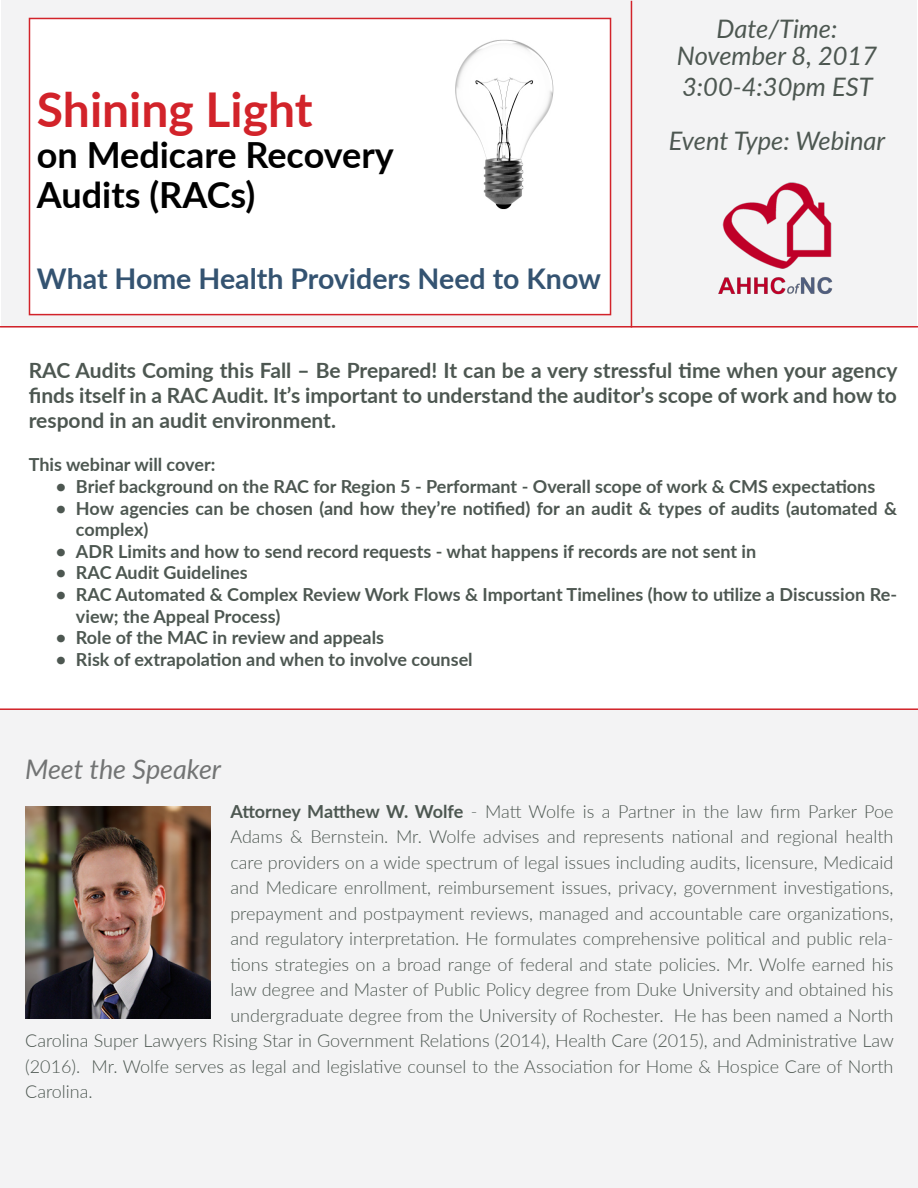
<style>
.page{position:relative;width:918px;height:1188px;background:#fff}
.page>*{position:absolute;margin:0;border:0;box-sizing:border-box;transform-origin:0 0}
.t1{font:700 48px "Lato";color:#d2232a}
.t2{font:700 36px/40.5px "Lato";color:#000}
.t3{font:700 28.5px "Lato";color:#345371}
.t4{font:italic 27px "Lato";color:#727474}
.t5{font:italic 25.5px/27px "Lato";color:#4d5751;text-align:center}
.t6{font:700 21px/25.2px "Lato";color:#4d5751;text-align:justify}
.t7{font:300 18px "Lato";color:#4d5751}
.t8{font:700 18px/21.6px "Lato";color:#4d5751}
.s1{font-weight:700}
</style>
<div class="page">
<div style="left:0;top:710px;width:918px;height:478px;background:#f3f3f4"></div>
<div style="left:1px;top:0;width:916px;height:328px;background:#f3f3f4"></div>
<hr style="left:631px;top:1px;width:1px;height:327px;background:#d2232a">
<hr style="left:0;top:326px;width:918px;height:2px;background:#d2232a">
<img style="left:718px;top:182px;width:115px;height:113px">
<img style="left:25px;top:807px;width:186px;height:212px">
<div style="left:29px;top:18px;width:582px;height:297px;background:#fff"></div>
<div style="left:29px;top:18px;width:582px;height:297px;border:2px solid #d2232a"></div>
<hr style="left:0;top:708px;width:918px;height:2px;background:#d2232a">
<img style="left:455px;top:39px;width:99px;height:171px">
<h1 class="t1" style="left:37px;top:75px;width:277px">Shining Light</h1>
<h2 class="t2" style="left:37px;top:133px;width:358px">on Medicare Recovery<br>Audits (RACs)</h2>
<h3 class="t3" style="left:37px;top:258px;width:566px">What Home Health Providers Need to Know</h3>
<h3 class="t5" style="left:677px;top:14px;width:202px">Date/Time:<br>November 8, 2017</h3>
<h3 class="t5" style="left:669px;top:59px;width:218px;line-height:54px">3:00-4:30pm EST<br>Event Type: Webinar</h3>
<p class="t6" style="left:29px;top:357px;width:870px">RAC Audits Coming this Fall – Be Prepared! It can be a very stressful time when your agency finds itself in a RAC Audit. It’s important to understand the auditor’s scope of work and how to respond in an audit environment.</p>
<p class="t8" style="left:29px;top:453px;width:188px">This webinar will cover:</p>
<p class="t8" style="left:56px;top:475px;width:821px">• Brief background on the RAC for Region 5 - Performant - Overall scope of work &amp; CMS expectations</p>
<p class="t8" style="left:76px;top:496px;width:823px;text-indent:-20px">• How agencies can be chosen (and how they’re notified) for an audit &amp; types of audits (automated &amp; complex)</p>
<p class="t8" style="left:56px;top:540px;width:702px">• ADR Limits and how to send record requests - what happens if records are not sent in</p>
<p class="t8" style="left:56px;top:561px;width:194px">• RAC Audit Guidelines</p>
<p class="t8" style="left:76px;top:583px;width:823px;text-indent:-20px">• RAC Automated &amp; Complex Review Work Flows &amp; Important Timelines (how to utilize a Discussion Re&shy;view; the Appeal Process)</p>
<p class="t8" style="left:56px;top:626px;width:330px">• Role of the MAC in review and appeals</p>
<p class="t8" style="left:56px;top:648px;width:419px">• Risk of extrapolation and when to involve counsel</p>
<h3 class="t4" style="left:25px;top:749px;width:197px">Meet the Speaker</h3>
<p class="t7" style="left:230px;top:799px;width:665px"><span class="s1">Attorney Matthew W. Wolfe</span> - Matt Wolfe is a Partner in the law firm Parker Poe</p>
<p class="t7" style="left:230px;top:824px;width:665px">Adams &amp; Bernstein. Mr. Wolfe advises and represents national and regional health</p>
<p class="t7" style="left:230px;top:850px;width:665px">care providers on a wide spectrum of legal issues including audits, licensure, Medicaid</p>
<p class="t7" style="left:230px;top:875px;width:665px">and Medicare enrollment, reimbursement issues, privacy, government investigations,</p>
<p class="t7" style="left:230px;top:901px;width:665px">prepayment and postpayment reviews, managed and accountable care organizations,</p>
<p class="t7" style="left:230px;top:926px;width:665px">and regulatory interpretation. He formulates comprehensive political and public rela-</p>
<p class="t7" style="left:230px;top:952px;width:665px">tions strategies on a broad range of federal and state policies. Mr. Wolfe earned his</p>
<p class="t7" style="left:230px;top:977px;width:665px">law degree and Master of Public Policy degree from Duke University and obtained his</p>
<p class="t7" style="left:230px;top:1003px;width:665px">undergraduate degree from the University of Rochester. He has been named a North</p>
<p class="t7" style="left:25px;top:1028px;width:870px">Carolina Super Lawyers Rising Star in Government Relations (2014), Health Care (2015), and Administrative Law</p>
<p class="t7" style="left:25px;top:1054px;width:870px">(2016). Mr. Wolfe serves as legal and legislative counsel to the Association for Home &amp; Hospice Care of North</p>
<p class="t7" style="left:25px;top:1079px;width:69px">Carolina.</p>
</div>
